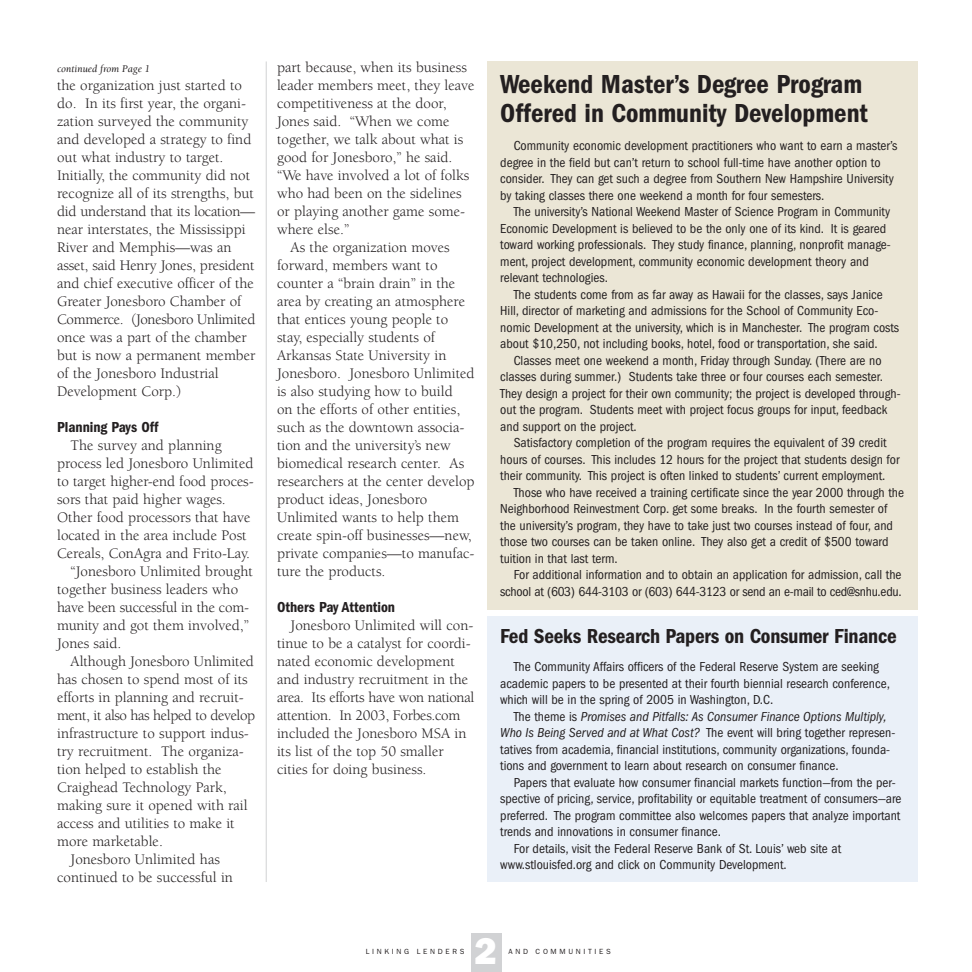
<style>
.page{position:relative;width:972px;height:972px;background:#fff}
.page>*{position:absolute;margin:0;border:0;box-sizing:border-box;transform-origin:0 0}
.t1{font:800 37.5px "Franklin Gothic";color:#fff}
.t2{font:600 condensed 27px/28.5px "Franklin Gothic";color:#231f20}
.t3{font:600 condensed 21px "Franklin Gothic";letter-spacing:-.01em;color:#231f20}
.t4{font:15px/18px "Berkeley";color:#231f20}
.t5{font:600 condensed 15px "Franklin Gothic";color:#231f20}
.t6{font:15px "Berkeley";letter-spacing:-.025em;color:#231f20}
.t7{font:condensed 13.5px/16.5px "Franklin Gothic";color:#231f20}
.t8{font:italic 10.5px "Berkeley";color:#231f20}
.t9{font:7.5px "Franklin Gothic";letter-spacing:.36em;color:#231f20}
.s1{font-style:italic}
</style>
<div class="page">
<div style="left:471px;top:934px;width:31px;height:38px;background:#d1d2d4"></div>
<hr style="left:266px;top:61px;width:1px;height:821px;background:#d1d2d4">
<div style="left:487px;top:62px;width:431px;height:549px;background:#ebe6d6"></div>
<div style="left:487px;top:615px;width:431px;height:270px;background:#eaf0f8"></div>
<div style="left:484px;top:882px;width:438px;height:12px;background:#fff"></div>
<div style="left:485px;top:610px;width:438px;height:6px;background:#fff"></div>
<p class="t8" style="left:57px;top:64px;width:95px">continued from Page 1</p>
<p class="t4" style="left:57px;top:78px;width:200px">the organization just started to do. In its first year, the organi&shy;zation surveyed the community and developed a strategy to find out what industry to target.<br>Initially, the community did not recognize all of its strengths, but did understand that its location— near interstates, the Mississippi<br>River and Memphis—was an asset, said Henry Jones, president and chief executive officer of the<br>Greater Jonesboro Chamber of<br>Commerce. (Jonesboro Unlimited once was a part of the chamber but is now a permanent member of the Jonesboro Industrial<br>Development Corp.)</p>
<p class="t5" style="left:57px;top:422px;width:103px">Planning Pays Off</p>
<p class="t4" style="left:71px;top:438px;width:153px">The survey and planning</p>
<p class="t4" style="left:57px;top:456px;width:198px">process led Jonesboro Unlimited</p>
<p class="t4" style="left:57px;top:474px;width:198px">to target higher-end food proces-</p>
<p class="t4" style="left:57px;top:492px;width:170px">sors that paid higher wages.</p>
<p class="t4" style="left:57px;top:510px;width:195px">Other food processors that have</p>
<p class="t4" style="left:57px;top:528px;width:191px">located in the area include Post</p>
<p class="t4" style="left:57px;top:546px;width:194px">Cereals, ConAgra and Frito-Lay.</p>
<p class="t4" style="left:71px;top:564px;width:184px">“Jonesboro Unlimited brought</p>
<p class="t4" style="left:57px;top:582px;width:183px">together business leaders who</p>
<p class="t4" style="left:57px;top:600px;width:193px">have been successful in the com-</p>
<p class="t4" style="left:57px;top:618px;width:194px">munity and got them involved,”</p>
<p class="t4" style="left:57px;top:636px;width:66px">Jones said.</p>
<p class="t4" style="left:71px;top:654px;width:185px">Although Jonesboro Unlimited</p>
<p class="t4" style="left:57px;top:672px;width:192px">has chosen to spend most of its</p>
<p class="t4" style="left:57px;top:690px;width:188px">efforts in planning and recruit-</p>
<p class="t6" style="left:57px;top:709px;width:200px">ment, it also has helped to develop</p>
<p class="t4" style="left:57px;top:726px;width:193px">infrastructure to support indus-</p>
<p class="t4" style="left:57px;top:744px;width:188px">try recruitment. The organiza-</p>
<p class="t4" style="left:57px;top:762px;width:166px">tion helped to establish the</p>
<p class="t4" style="left:57px;top:780px;width:171px">Craighead Technology Park,</p>
<p class="t4" style="left:57px;top:798px;width:192px">making sure it opened with rail</p>
<p class="t4" style="left:57px;top:816px;width:179px">access and utilities to make it</p>
<p class="t4" style="left:57px;top:834px;width:107px">more marketable.</p>
<p class="t4" style="left:71px;top:852px;width:151px">Jonesboro Unlimited has</p>
<p class="t4" style="left:57px;top:870px;width:177px">continued to be successful in</p>
<p class="t4" style="left:277px;top:60px;width:191px">part because, when its business</p>
<p class="t4" style="left:277px;top:78px;width:199px">leader members meet, they leave</p>
<p class="t4" style="left:277px;top:96px;width:171px">competitiveness at the door,</p>
<p class="t4" style="left:277px;top:114px;width:174px">Jones said. “When we come</p>
<p class="t4" style="left:277px;top:132px;width:188px">together, we talk about what is</p>
<p class="t4" style="left:277px;top:150px;width:177px">good for Jonesboro,” he said.</p>
<p class="t4" style="left:277px;top:168px;width:194px">“We have involved a lot of folks</p>
<p class="t4" style="left:277px;top:186px;width:186px">who had been on the sidelines</p>
<p class="t4" style="left:277px;top:204px;width:190px">or playing another game some-</p>
<p class="t4" style="left:277px;top:222px;width:74px">where else.”</p>
<p class="t4" style="left:291px;top:240px;width:161px">As the organization moves</p>
<p class="t4" style="left:277px;top:258px;width:162px">forward, members want to</p>
<p class="t4" style="left:277px;top:276px;width:180px">counter a “brain drain” in the</p>
<p class="t4" style="left:277px;top:294px;width:190px">area by creating an atmosphere</p>
<p class="t4" style="left:277px;top:312px;width:173px">that entices young people to</p>
<p class="t4" style="left:277px;top:330px;width:159px">stay, especially students of</p>
<p class="t4" style="left:277px;top:348px;width:171px">Arkansas State University in</p>
<p class="t4" style="left:277px;top:366px;width:199px">Jonesboro. Jonesboro Unlimited</p>
<p class="t4" style="left:277px;top:384px;width:177px">is also studying how to build</p>
<p class="t4" style="left:277px;top:402px;width:185px">on the efforts of other entities,</p>
<p class="t4" style="left:277px;top:420px;width:189px">such as the downtown associa-</p>
<p class="t4" style="left:277px;top:438px;width:175px">tion and the university’s new</p>
<p class="t4" style="left:277px;top:456px;width:189px">biomedical research center. As</p>
<p class="t4" style="left:277px;top:474px;width:199px">researchers at the center develop</p>
<p class="t4" style="left:277px;top:492px;width:152px">product ideas, Jonesboro</p>
<p class="t4" style="left:277px;top:510px;width:183px">Unlimited wants to help them</p>
<p class="t4" style="left:277px;top:528px;width:196px">create spin-off businesses—new,</p>
<p class="t4" style="left:277px;top:546px;width:199px">private companies—to manufac-</p>
<p class="t4" style="left:277px;top:564px;width:110px">ture the products.</p>
<p class="t5" style="left:277px;top:602px;width:120px">Others Pay Attention</p>
<p class="t4" style="left:277px;top:618px;width:199px;text-indent:14px">Jonesboro Unlimited will con&shy;tinue to be a catalyst for coordi&shy;nated economic development and industry recruitment in the area. Its efforts have won national attention. In 2003, Forbes.com included the Jonesboro MSA in its list of the top 50 smaller cities for doing business.</p>
<h2 class="t2" style="left:500px;top:72px;width:369px">Weekend Master’s Degree Program<br>Offered in Community Development</h2>
<p class="t7" style="left:500px;top:138px;width:399px;text-indent:14px">Community economic development practitioners who want to earn a master’s degree in the field but can’t return to school full-time have another option to consider. They can get such a degree from Southern New Hampshire University by taking classes there one weekend a month for four semesters.</p>
<p class="t7" style="left:500px;top:204px;width:392px;text-indent:14px">The university’s National Weekend Master of Science Program in Community Economic Development is believed to be the only one of its kind. It is geared toward working professionals. They study finance, planning, nonprofit manage&shy;ment, project development, community economic development theory and relevant technologies.</p>
<p class="t7" style="left:500px;top:287px;width:401px;text-indent:14px">The students come from as far away as Hawaii for the classes, says Janice Hill, director of marketing and admissions for the School of Community Eco&shy;nomic Development at the university, which is in Manchester. The program costs about $10,250, not including books, hotel, food or transportation, she said.</p>
<p class="t7" style="left:500px;top:353px;width:402px;text-indent:14px">Classes meet one weekend a month, Friday through Sunday. (There are no classes during summer.) Students take three or four courses each semester.<br>They design a project for their own community; the project is developed through&shy;out the program. Students meet with project focus groups for input, feedback and support on the project.</p>
<p class="t7" style="left:500px;top:435px;width:401px;text-indent:14px">Satisfactory completion of the program requires the equivalent of 39 credit hours of courses. This includes 12 hours for the project that students design for their community. This project is often linked to students’ current employment.</p>
<p class="t7" style="left:500px;top:485px;width:405px;text-indent:14px">Those who have received a training certificate since the year 2000 through the Neighborhood Reinvestment Corp. get some breaks. In the fourth semester of the university’s program, they have to take just two courses instead of four, and those two courses can be taken online. They also get a credit of $500 toward tuition in that last term.</p>
<p class="t7" style="left:500px;top:567px;width:403px;text-align:right">For additional information and to obtain an application for admission, call the school at (603) 644-3103 or (603) 644-3123 or send an e-mail to ced@snhu.edu.</p>
<h3 class="t3" style="left:500px;top:628px;width:398px">Fed Seeks Research Papers on Consumer Finance</h3>
<p class="t7" style="left:500px;top:659px;width:391px;text-indent:14px">The Community Affairs officers of the Federal Reserve System are seeking academic papers to be presented at their fourth biennial research conference, which will be in the spring of 2005 in Washington, D.C.</p>
<p class="t7" style="left:500px;top:709px;width:397px;text-indent:13px">The theme is <span class="s1">Promises and Pitfalls: As Consumer Finance Options Multiply, Who Is Being Served and at What Cost?</span> The event will bring together represen&shy;tatives from academia, financial institutions, community organizations, founda&shy;tions and government to learn about research on consumer finance.</p>
<p class="t7" style="left:514px;top:775px;width:384px">Papers that evaluate how consumer financial markets function—from the per-</p>
<p class="t7" style="left:500px;top:791px;width:403px">spective of pricing, service, profitability or equitable treatment of consumers—are</p>
<p class="t7" style="left:500px;top:808px;width:402px">preferred. The program committee also welcomes papers that analyze important</p>
<p class="t7" style="left:500px;top:824px;width:222px">trends and innovations in consumer finance.</p>
<p class="t7" style="left:514px;top:841px;width:329px">For details, visit the Federal Reserve Bank of St. Louis’ web site at</p>
<p class="t7" style="left:500px;top:857px;width:288px">www.stlouisfed.org and click on Community Development.</p>
<h1 class="t1" style="left:475px;top:939px;width:24px">2</h1>
<p class="t9" style="left:366px;top:949px;width:100px">LINKING LENDERS</p>
<p class="t9" style="left:509px;top:949px;width:104px">AND COMMUNITIES</p>
</div>
